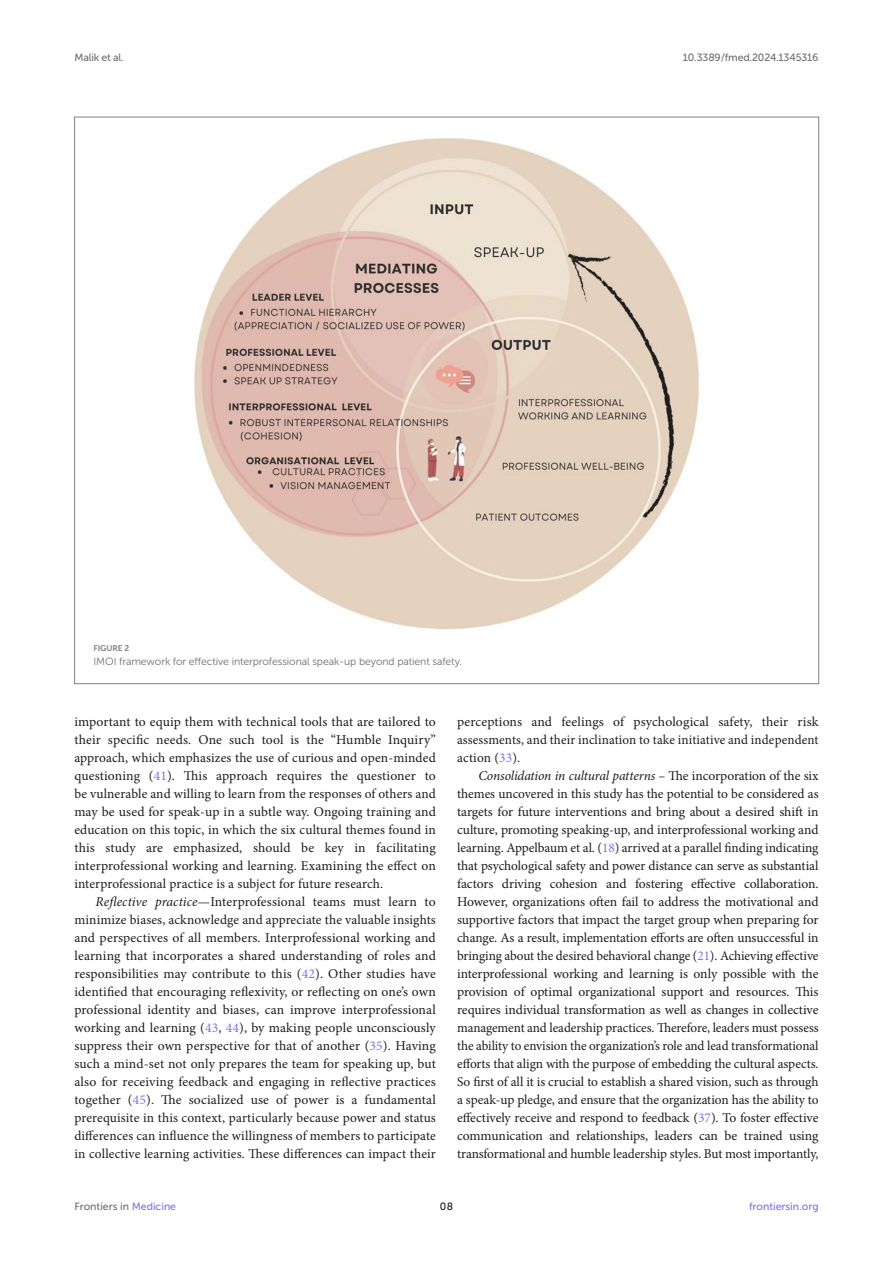
<style>
.page{position:relative;width:893px;height:1263px;background:#fff}
.page>*{position:absolute;margin:0;border:0;box-sizing:border-box;transform-origin:0 0}
.TEXT{font:13.5px/18px "Minion Pro";letter-spacing:.005em;color:#1b1c1b;text-align:justify}
.TEXT_FLUSH{font:13.5px/18px "Minion Pro";letter-spacing:.005em;color:#1b1c1b;text-align:justify}
.FIG_LEG{font:10.5px "Museo Sans 300";letter-spacing:-.01em;color:#706f70}
.t1{font:10.5px "Museo Sans 500";letter-spacing:-.015em;color:#706f70}
.t2{font:10.5px "Museo Sans 500";color:#856df0}
.t3{font:10.5px "Museo Sans 500";color:#1b1c1b}
.FIG_HD{font:8.25px "Museo Sans 700";letter-spacing:-.01em;color:#7e7f7f}
.s1{color:#856df0}
.s2{font-style:italic}
</style>
<div class="page">
<img style="left:194px;top:138px;width:505px;height:492px">
<p class="t1" style="left:74px;top:51px;width:51px">Malik et al.</p>
<p class="t1" style="left:683px;top:51px;width:137px">10.3389/fmed.2024.1345316</p>
<p class="FIG_HD" style="left:94px;top:644px;width:37px">FIGURE 2</p>
<p class="FIG_LEG" style="left:94px;top:655px;width:370px">IMOI framework for effective interprofessional speak-up beyond patient safety.</p>
<p class="TEXT_FLUSH" style="left:74px;top:713px;width:363px">important to equip them with technical tools that are tailored to their specific needs. One such tool is the “Humble Inquiry” approach, which emphasizes the use of curious and open-minded questioning (<span class="s1">41</span>). This approach requires the questioner to be vulnerable and willing to learn from the responses of others and may be used for speak-up in a subtle way. Ongoing training and education on this topic, in which the six cultural themes found in this study are emphasized, should be key in facilitating interprofessional working and learning. Examining the effect on interprofessional practice is a subject for future research.</p>
<p class="TEXT" style="left:74px;top:893px;width:363px;text-indent:21px"><span class="s2">Reflective practice</span>—Interprofessional teams must learn to minimize biases, acknowledge and appreciate the valuable insights and perspectives of all members. Interprofessional working and learning that incorporates a shared understanding of roles and responsibilities may contribute to this (<span class="s1">42</span>). Other studies have identified that encouraging reflexivity, or reflecting on one’s own professional identity and biases, can improve interprofessional working and learning (<span class="s1">43</span>, <span class="s1">44</span>), by making people unconsciously suppress their own perspective for that of another (<span class="s1">35</span>). Having such a mind-set not only prepares the team for speaking up, but also for receiving feedback and engaging in reflective practices together (<span class="s1">45</span>). The socialized use of power is a fundamental prerequisite in this context, particularly because power and status differences can influence the willingness of members to participate in collective learning activities. These differences can impact their</p>
<p class="TEXT" style="left:457px;top:713px;width:363px">perceptions and feelings of psychological safety, their risk assessments, and their inclination to take initiative and independent action (<span class="s1">33</span>).</p>
<p class="TEXT" style="left:457px;top:767px;width:363px;text-indent:21px"><span class="s2">Consolidation in cultural patterns –</span> The incorporation of the six themes uncovered in this study has the potential to be considered as targets for future interventions and bring about a desired shift in culture, promoting speaking-up, and interprofessional working and learning. Appelbaum et al. (<span class="s1">18</span>) arrived at a parallel finding indicating that psychological safety and power distance can serve as substantial factors driving cohesion and fostering effective collaboration.<br>However, organizations often fail to address the motivational and supportive factors that impact the target group when preparing for change. As a result, implementation efforts are often unsuccessful in bringing about the desired behavioral change (<span class="s1">21</span>). Achieving effective interprofessional working and learning is only possible with the provision of optimal organizational support and resources. This requires individual transformation as well as changes in collective management and leadership practices. Therefore, leaders must possess the ability to envision the organization’s role and lead transformational efforts that align with the purpose of embedding the cultural aspects.<br>So first of all it is crucial to establish a shared vision, such as through a speak-up pledge, and ensure that the organization has the ability to effectively receive and respond to feedback (<span class="s1">37</span>). To foster effective communication and relationships, leaders can be trained using transformational and humble leadership styles. But most importantly,</p>
<p class="t1" style="left:74px;top:1200px;width:103px">Frontiers in <span class="s1">Medicine</span></p>
<p class="t3" style="left:440px;top:1200px;width:15px">08</p>
<p class="t2" style="left:749px;top:1200px;width:71px">frontiersin.org</p>
</div>
